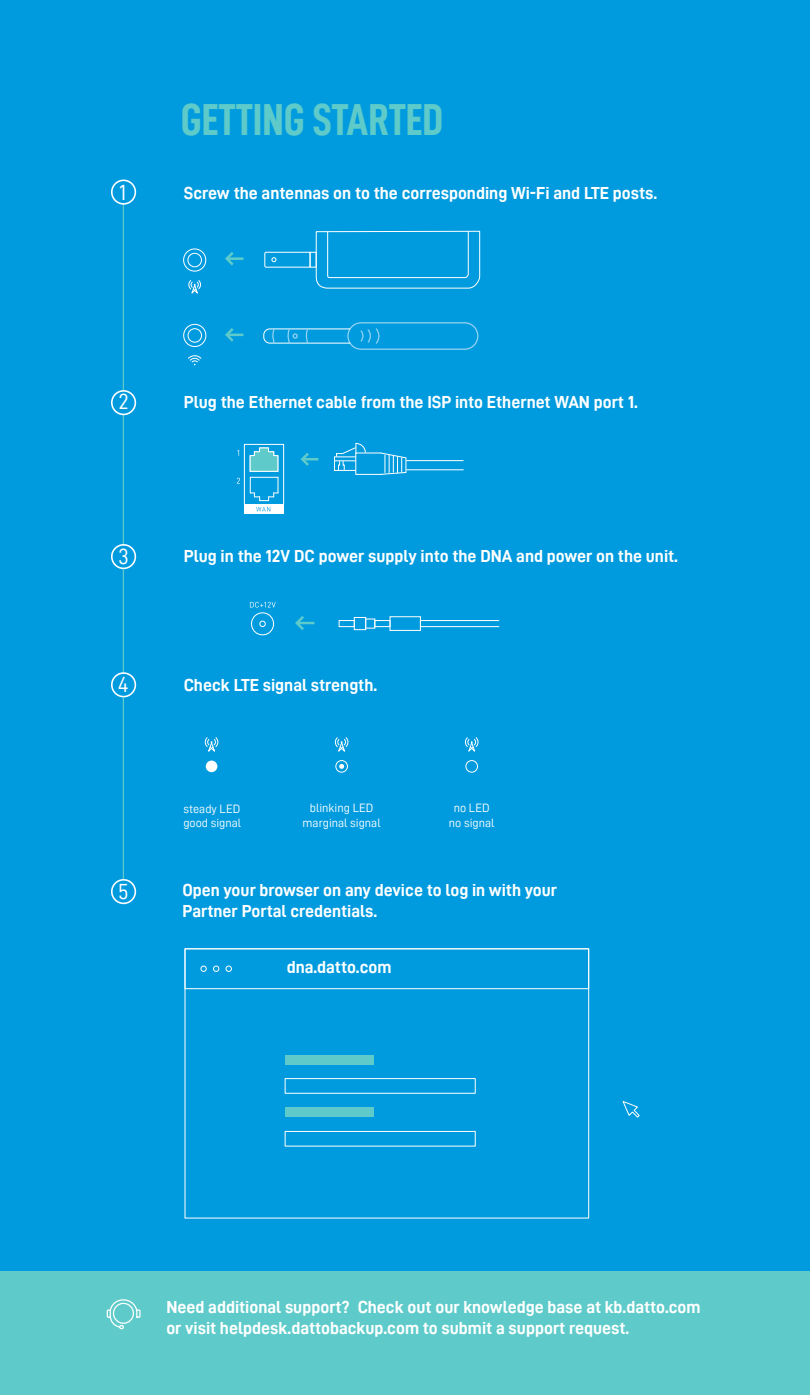
<style>
.page{position:relative;width:810px;height:1395px;background:#009bde}
.page>*{position:absolute;margin:0;border:0;box-sizing:border-box;transform-origin:0 0}
.t1{font:45px "Datto DIN Bold Condensed";color:#5ecbca}
.t2{font:22px "Datto DIN";color:#fff}
.t3{font:700 17.5px/21px "Datto DIN";color:#fff}
.t4{font:12.12px/14.6px "Datto DIN";color:#fff;text-align:center}
</style>
<div class="page">
<div style="left:0;top:1271px;width:810px;height:124px;background:#5ecbca"></div>
<hr style="left:123px;top:203px;width:1px;height:189px;background:#5ecbca">
<hr style="left:123px;top:415px;width:1px;height:131px;background:#5ecbca">
<hr style="left:123px;top:569px;width:1px;height:105px;background:#5ecbca">
<hr style="left:123px;top:697px;width:1px;height:182px;background:#5ecbca">
<div style="left:188px;top:253px;width:14px;height:14px;border:1px solid #fff;border-radius:50%"></div>
<div style="left:183px;top:249px;width:23px;height:22px;border:1px solid #fff;border-radius:50%"></div>
<div style="left:188px;top:328px;width:14px;height:15px;border:1px solid #fff;border-radius:50%"></div>
<div style="left:183px;top:324px;width:23px;height:23px;border:1px solid #fff;border-radius:50%"></div>
<div style="left:347px;top:322px;width:131px;height:28px;border:1px solid #95d3f3;border-radius:13px"></div>
<svg style="left:360px;top:328px;width:20px;height:16px"></svg>
<svg style="left:263px;top:327px;width:88px;height:17px"></svg>
<svg style="left:225px;top:328px;width:18px;height:14px"></svg>
<hr style="left:227px;top:257px;width:16px;height:3px;background:#5ecbca">
<svg style="left:225px;top:252px;width:11px;height:14px"></svg>
<svg style="left:264px;top:231px;width:216px;height:58px"></svg>
<svg style="left:111px;top:180px;width:25px;height:25px"></svg>
<svg style="left:111px;top:390px;width:25px;height:25px"></svg>
<svg style="left:111px;top:544px;width:25px;height:25px"></svg>
<svg style="left:111px;top:672px;width:25px;height:25px"></svg>
<svg style="left:111px;top:879px;width:25px;height:25px"></svg>
<div style="left:244px;top:444px;width:40px;height:61px;border:1px solid #fff"></div>
<svg style="left:250px;top:447px;width:29px;height:54px"></svg>
<svg style="left:237px;top:478px;width:3px;height:6px"></svg>
<div style="left:334px;top:457px;width:22px;height:14px;border:1px solid #fff"></div>
<hr style="left:406px;top:460px;width:58px;height:1px;background:#fff">
<hr style="left:406px;top:469px;width:58px;height:1px;background:#fff">
<svg style="left:335px;top:443px;width:72px;height:32px"></svg>
<svg style="left:300px;top:452px;width:18px;height:14px"></svg>
<svg style="left:250px;top:602px;width:26px;height:34px"></svg>
<div style="left:339px;top:620px;width:16px;height:7px;border:1px solid #fff"></div>
<div style="left:375px;top:620px;width:15px;height:7px;border:1px solid #fff"></div>
<div style="left:420px;top:620px;width:80px;height:7px;border:1px solid #fff"></div>
<div style="left:365px;top:619px;width:10px;height:9px;border:1px solid #fff"></div>
<div style="left:354px;top:617px;width:12px;height:13px;border:1px solid #fff"></div>
<div style="left:390px;top:616px;width:31px;height:15px;border:1px solid #fff"></div>
<svg style="left:295px;top:616px;width:19px;height:14px"></svg>
<div style="left:466px;top:760px;width:12px;height:12px;border:1px solid #fff;border-radius:50%"></div>
<div style="left:206px;top:761px;width:11px;height:11px;background:#fff;border-radius:50%"></div>
<svg style="left:339px;top:764px;width:5px;height:5px"></svg>
<div style="left:336px;top:760px;width:12px;height:12px;border:1px solid #fff;border-radius:50%"></div>
<svg style="left:201px;top:966px;width:6px;height:6px"></svg>
<svg style="left:213px;top:966px;width:6px;height:6px"></svg>
<svg style="left:226px;top:966px;width:6px;height:6px"></svg>
<div style="left:185px;top:948px;width:404px;height:41px;border:1px solid #fff"></div>
<div style="left:285px;top:1131px;width:191px;height:15px;border:1px solid #fff"></div>
<div style="left:285px;top:1078px;width:191px;height:16px;border:1px solid #fff"></div>
<div style="left:285px;top:1108px;width:88px;height:9px;background:#5ecbca"></div>
<div style="left:285px;top:1055px;width:88px;height:9px;background:#5ecbca"></div>
<svg style="left:622px;top:1101px;width:18px;height:17px"></svg>
<svg style="left:188px;top:280px;width:13px;height:14px"></svg>
<svg style="left:188px;top:355px;width:14px;height:10px"></svg>
<svg style="left:205px;top:737px;width:13px;height:15px"></svg>
<svg style="left:335px;top:737px;width:14px;height:15px"></svg>
<svg style="left:465px;top:737px;width:14px;height:15px"></svg>
<svg style="left:106px;top:1299px;width:35px;height:31px"></svg>
<div style="left:244px;top:504px;width:40px;height:10px;background:#fff"></div>
<svg style="left:256px;top:507px;width:14px;height:4px"></svg>
<p class="t2" style="left:119px;top:180px;width:9px">1</p>
<h1 class="t1" style="left:181px;top:94px;width:264px">GETTING STARTED</h1>
<p class="t3" style="left:184px;top:182px;width:475px">Screw the antennas on to the corresponding Wi-Fi and LTE posts.</p>
<p class="t2" style="left:118px;top:390px;width:12px">2</p>
<p class="t3" style="left:184px;top:391px;width:456px">Plug the Ethernet cable from the ISP into Ethernet WAN port 1.</p>
<p class="t2" style="left:118px;top:545px;width:12px">3</p>
<p class="t3" style="left:184px;top:545px;width:496px">Plug in the 12V DC power supply into the DNA and power on the unit.</p>
<p class="t2" style="left:118px;top:672px;width:12px">4</p>
<p class="t3" style="left:184px;top:674px;width:195px">Check LTE signal strength.</p>
<p class="t4" style="left:183px;top:801px;width:59px;text-align:left">steady LED good signal</p>
<p class="t4" style="left:303px;top:800px;width:80px">blinking LED marginal signal</p>
<p class="t4" style="left:449px;top:800px;width:47px">no LED no signal</p>
<p class="t2" style="left:118px;top:879px;width:12px">5</p>
<p class="t3" style="left:183px;top:879px;width:376px">Open your browser on any device to log in with your<br>Partner Portal credentials.</p>
<p class="t3" style="left:287px;top:957px;width:106px">dna.datto.com</p>
<p class="t3" style="left:166px;top:1297px;width:536px">Need additional support? Check out our knowledge base at kb.datto.com or visit helpdesk.dattobackup.com to submit a support request.</p>
</div>
